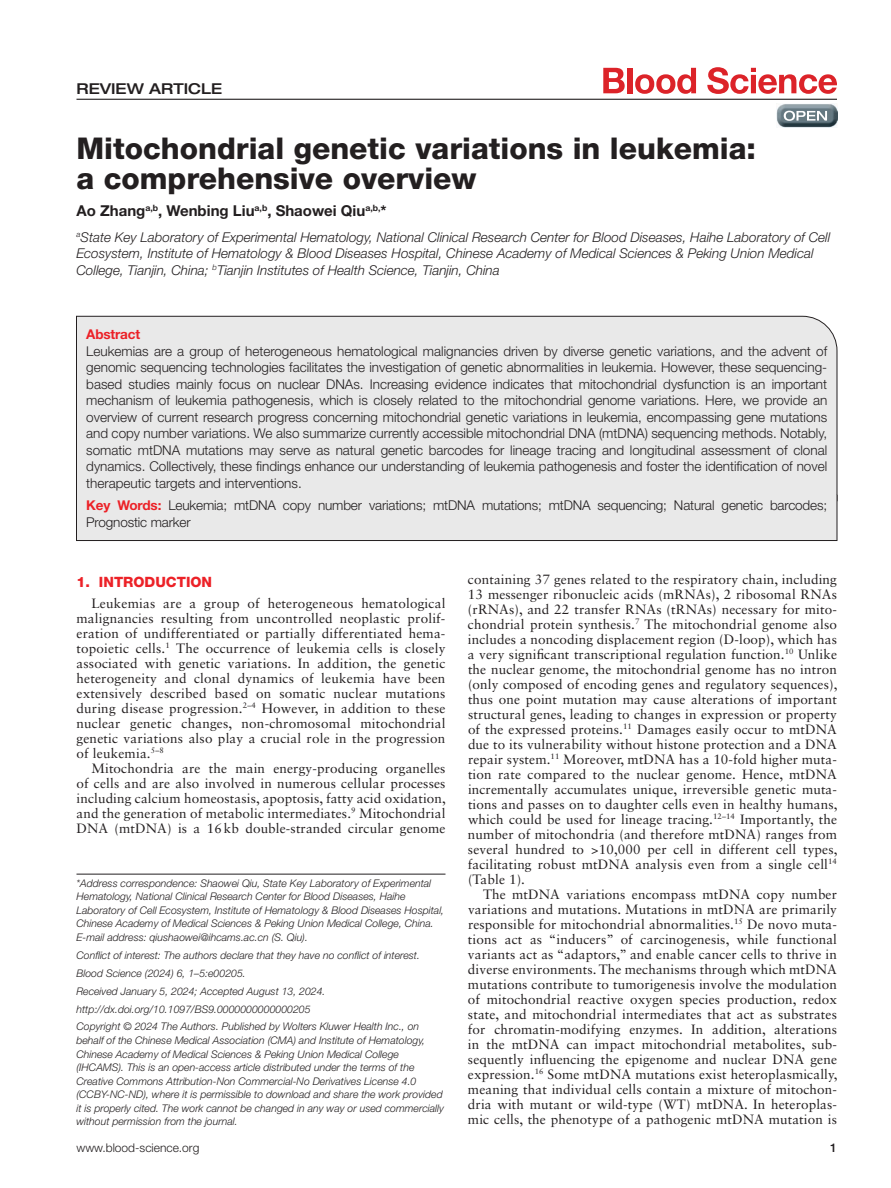
<style>
.page{position:relative;width:891px;height:1188px;background:#fff}
.page>*{position:absolute;margin:0;border:0;box-sizing:border-box;transform-origin:0 0}
.t1{font:800 30px/30px "Helvetica Neue LT Std";color:#231f20}
.t2{font:700 15px "Helvetica Neue LT Std";color:#231f20}
.t3{font:500 expanded 15px "Helvetica Neue LT Std";color:#231f20}
.t4{font:800 14.25px "Helvetica Neue LT Std";color:#ec2127}
.t5{font:13.5px/15px "Sabon LT Std";letter-spacing:.01em;color:#231f20;text-align:justify}
.t6{font:300 13.5px/16.5px "Helvetica Neue LT Std";letter-spacing:-.01em;color:#231f20;text-align:justify}
.t7{font:italic 300 13.5px/16.5px "Helvetica Neue LT Std";color:#231f20}
.t8{font:700 13.5px "Helvetica Neue LT Std";letter-spacing:-.01em;color:#ec2127}
.t9{font:300 12px "Helvetica Neue LT Std";color:#231f20}
.t10{font:500 12px "Helvetica Neue LT Std";color:#231f20}
.t11{font:italic 300 10.5px/13.5px "Helvetica Neue LT Std";color:#231f20}
.s1{font-weight:700;color:#ec2127}
</style>
<div class="page">
<hr style="left:76px;top:99px;width:761px;height:1px;background:#231f20">
<img style="left:776px;top:104px;width:61px;height:24px">
<svg style="left:784px;top:111px;width:43px;height:10px"></svg>
<svg style="left:603px;top:68px;width:22px;height:25px"></svg>
<div style="left:627px;top:68px;width:5px;height:25px;background:#dc2329"></div>
<svg style="left:635px;top:68px;width:61px;height:26px"></svg>
<svg style="left:707px;top:67px;width:130px;height:27px"></svg>
<div style="left:76px;top:316px;width:762px;height:186px;background:#e9e9e9"></div>
<div style="left:76px;top:495px;width:761px;height:46px;background:#e9e9e9"></div>
<div style="left:76px;top:494px;width:761px;height:47px;border:1px solid #231f20"></div>
<hr style="left:76px;top:874px;width:370px;height:1px;background:#231f20">
<p class="t3" style="left:76px;top:80px;width:147px">REVIEW ARTICLE</p>
<h1 class="t1" style="left:76px;top:134px;width:681px">Mitochondrial genetic variations in leukemia: a comprehensive overview</h1>
<p class="t2" style="left:76px;top:202px;width:312px">Ao Zhang<sup>a,b</sup>, Wenbing Liu<sup>a,b</sup>, Shaowei Qiu<sup>a,b,</sup>*</p>
<p class="t7" style="left:76px;top:229px;width:755px"><sup>a</sup>State Key Laboratory of Experimental Hematology, National Clinical Research Center for Blood Diseases, Haihe Laboratory of Cell<br>Ecosystem, Institute of Hematology &amp; Blood Diseases Hospital, Chinese Academy of Medical Sciences &amp; Peking Union Medical<br>College, Tianjin, China; <sup>b</sup>Tianjin Institutes of Health Science, Tianjin, China</p>
<p class="t8" style="left:86px;top:326px;width:56px">Abstract</p>
<p class="t6" style="left:86px;top:343px;width:743px">Leukemias are a group of heterogeneous hematological malignancies driven by diverse genetic variations, and the advent of genomic sequencing technologies facilitates the investigation of genetic abnormalities in leukemia. However, these sequencing&shy;based studies mainly focus on nuclear DNAs. Increasing evidence indicates that mitochondrial dysfunction is an important mechanism of leukemia pathogenesis, which is closely related to the mitochondrial genome variations. Here, we provide an overview of current research progress concerning mitochondrial genetic variations in leukemia, encompassing gene mutations and copy number variations. We also summarize currently accessible mitochondrial DNA (mtDNA) sequencing methods. Notably, somatic mtDNA mutations may serve as natural genetic barcodes for lineage tracing and longitudinal assessment of clonal dynamics. Collectively, these findings enhance our understanding of leukemia pathogenesis and foster the identification of novel therapeutic targets and interventions.</p>
<p class="t6" style="left:86px;top:497px;width:742px"><span class="s1">Key Words:</span> Leukemia; mtDNA copy number variations; mtDNA mutations; mtDNA sequencing; Natural genetic barcodes;<br>Prognostic marker</p>
<p class="t4" style="left:76px;top:573px;width:137px">1. INTRODUCTION</p>
<p class="t5" style="left:76px;top:596px;width:371px;text-indent:15px">Leukemias are a group of heterogeneous hematological malignancies resulting from uncontrolled neoplastic prolif&shy;eration of undifferentiated or partially differentiated hema&shy;topoietic cells.<sup>1</sup> The occurrence of leukemia cells is closely associated with genetic variations. In addition, the genetic heterogeneity and clonal dynamics of leukemia have been extensively described based on somatic nuclear mutations during disease progression.<sup>2–4</sup> However, in addition to these nuclear genetic changes, non-chromosomal mitochondrial genetic variations also play a crucial role in the progression of leukemia.<sup>5–8</sup></p>
<p class="t5" style="left:76px;top:761px;width:371px;text-indent:15px">Mitochondria are the main energy-producing organelles of cells and are also involved in numerous cellular processes including calcium homeostasis, apoptosis, fatty acid oxidation, and the generation of metabolic intermediates.<sup>9</sup> Mitochondrial DNA (mtDNA) is a 16 kb double-stranded circular genome</p>
<p class="t11" style="left:76px;top:876px;width:369px">*Address correspondence: Shaowei Qiu, State Key Laboratory of Experimental Hematology, National Clinical Research Center for Blood Diseases, Haihe Laboratory of Cell Ecosystem, Institute of Hematology &amp; Blood Diseases Hospital, Chinese Academy of Medical Sciences &amp; Peking Union Medical College, China.<br>E-mail address: qiushaowei@ihcams.ac.cn (S. Qiu).</p>
<p class="t11" style="left:76px;top:946px;width:345px;line-height:18px">Conflict of interest: The authors declare that they have no conflict of interest.<br>Blood Science (2024) 6, 1–5:e00205.<br>Received January 5, 2024; Accepted August 13, 2024. http://dx.doi.org/10.1097/BS9.0000000000000205<br>Copyright © 2024 The Authors. Published by Wolters Kluwer Health Inc., on</p>
<p class="t11" style="left:76px;top:1033px;width:369px">behalf of the Chinese Medical Association (CMA) and Institute of Hematology, Chinese Academy of Medical Sciences &amp; Peking Union Medical College (IHCAMS). This is an open-access article distributed under the terms of the Creative Commons Attribution-Non Commercial-No Derivatives License 4.0 (CCBY-NC-ND), where it is permissible to download and share the work provided it is properly cited. The work cannot be changed in any way or used commercially without permission from the journal.</p>
<p class="t5" style="left:468px;top:572px;width:371px">containing 37 genes related to the respiratory chain, including 13 messenger ribonucleic acids (mRNAs), 2 ribosomal RNAs (rRNAs), and 22 transfer RNAs (tRNAs) necessary for mito&shy;chondrial protein synthesis.<sup>7</sup> The mitochondrial genome also includes a noncoding displacement region (D-loop), which has a very significant transcriptional regulation function.<sup>10</sup> Unlike the nuclear genome, the mitochondrial genome has no intron (only composed of encoding genes and regulatory sequences), thus one point mutation may cause alterations of important structural genes, leading to changes in expression or property of the expressed proteins.<sup>11</sup> Damages easily occur to mtDNA due to its vulnerability without histone protection and a DNA repair system.<sup>11</sup> Moreover, mtDNA has a 10-fold higher muta&shy;tion rate compared to the nuclear genome. Hence, mtDNA incrementally accumulates unique, irreversible genetic muta&shy;tions and passes on to daughter cells even in healthy humans, which could be used for lineage tracing.<sup>12–14</sup> Importantly, the number of mitochondria (and therefore mtDNA) ranges from several hundred to &gt;10,000 per cell in different cell types, facilitating robust mtDNA analysis even from a single cell<sup>14 </sup>(Table 1).</p>
<p class="t5" style="left:468px;top:887px;width:371px;text-indent:15px">The mtDNA variations encompass mtDNA copy number variations and mutations. Mutations in mtDNA are primarily responsible for mitochondrial abnormalities.<sup>15</sup> De novo muta&shy;tions act as “inducers” of carcinogenesis, while functional variants act as “adaptors,” and enable cancer cells to thrive in diverse environments. The mechanisms through which mtDNA mutations contribute to tumorigenesis involve the modulation of mitochondrial reactive oxygen species production, redox state, and mitochondrial intermediates that act as substrates for chromatin-modifying enzymes. In addition, alterations in the mtDNA can impact mitochondrial metabolites, sub&shy;sequently influencing the epigenome and nuclear DNA gene expression.<sup>16</sup> Some mtDNA mutations exist heteroplasmically, meaning that individual cells contain a mixture of mitochon&shy;dria with mutant or wild-type (WT) mtDNA. In heteroplas&shy;mic cells, the phenotype of a pathogenic mtDNA mutation is</p>
<p class="t9" style="left:76px;top:1140px;width:124px">www.blood-science.org</p>
<p class="t10" style="left:830px;top:1140px;width:8px">1</p>
</div>
